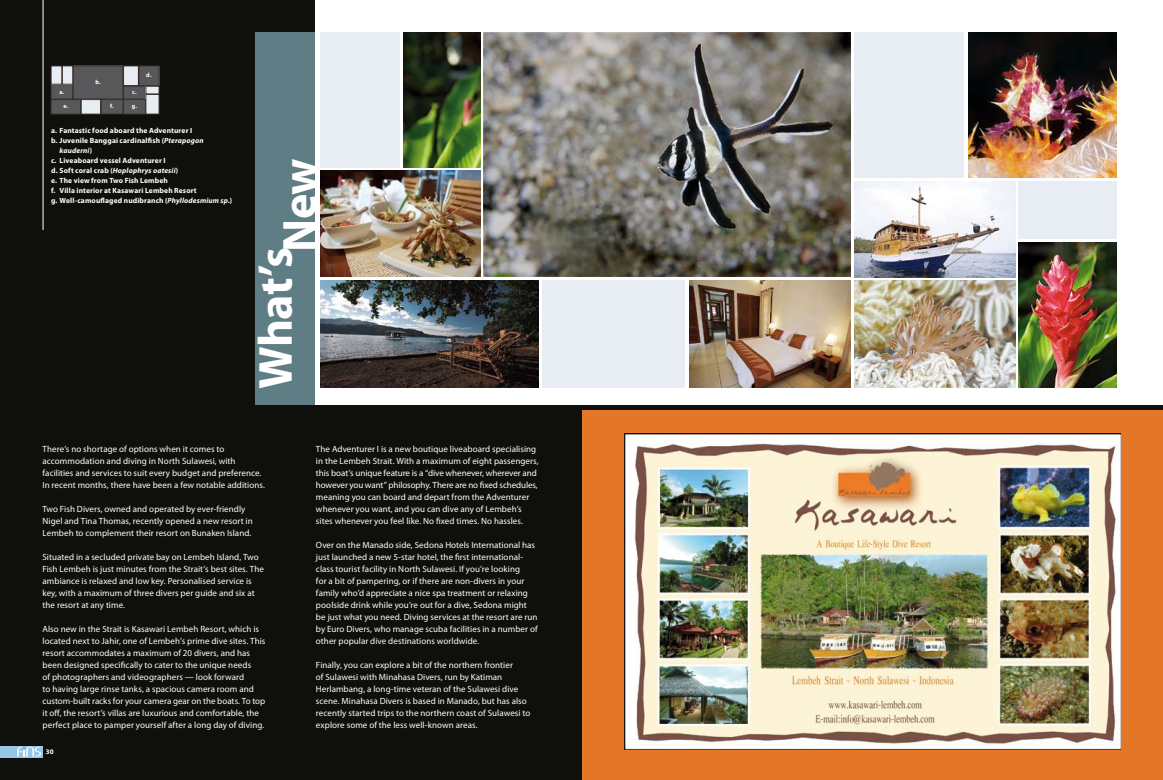
<style>
.page{position:relative;width:1163px;height:780px;background:#fff}
.page>*{position:absolute;margin:0;border:0;box-sizing:border-box;transform-origin:0 0}
.t1{font:700 48px "Myriad Pro";letter-spacing:-.015em;color:#fff}
.t2{font:9px/12px "Myriad Pro";letter-spacing:.005em;color:#fff}
.t3{font:700 7.5px "Myriad Pro";letter-spacing:.015em;color:#fff}
.t4{font:italic 700 7.5px "Myriad Pro";letter-spacing:.015em;color:#fff}
.t5{font:700 7px "Myriad Pro";color:#fff}
.t6{font:700 6px "Myriad Pro";color:#fff}
.s1{font-style:italic}
.s2{font-style:normal}
</style>
<div class="page">
<div style="left:581px;top:405px;width:581px;height:375px;background:#e47727"></div>
<img style="left:624px;top:433px;width:496px;height:316px">
<hr style="left:624px;top:409px;width:496px;height:1px;background:#71778d">
<div style="left:0;top:0;width:581px;height:780px;background:#0f0f0c"></div>
<div style="left:255px;top:32px;width:88px;height:373px;background:#5f7d84"></div>
<div style="left:315px;top:0;width:847px;height:405px;background:#fff"></div>
<div style="left:854px;top:32px;width:110px;height:145px;background:#e8edf4"></div>
<img style="left:320px;top:280px;width:219px;height:108px">
<img style="left:689px;top:280px;width:161px;height:107px">
<img style="left:854px;top:181px;width:161px;height:96px">
<img style="left:320px;top:170px;width:160px;height:107px">
<img style="left:1018px;top:242px;width:98px;height:145px">
<img style="left:483px;top:32px;width:367px;height:245px">
<img style="left:854px;top:280px;width:161px;height:107px">
<img style="left:403px;top:32px;width:77px;height:135px">
<div style="left:542px;top:280px;width:143px;height:108px;background:#e8edf4"></div>
<div style="left:1018px;top:181px;width:98px;height:58px;background:#e8edf4"></div>
<div style="left:320px;top:32px;width:80px;height:135px;background:#e8edf4"></div>
<img style="left:968px;top:32px;width:148px;height:146px">
<div style="left:0;top:745px;width:42px;height:12px;background:#96c7e6"></div>
<svg style="left:17px;top:746px;width:24px;height:10px"></svg>
<hr style="left:43px;top:0;width:1px;height:230px;background:#fff">
<div style="left:123px;top:66px;width:15px;height:20px;background:#e8edf4"></div>
<div style="left:123px;top:66px;width:15px;height:20px;border:1px solid #39302c"></div>
<div style="left:51px;top:100px;width:30px;height:14px;background:#58585a"></div>
<div style="left:51px;top:99px;width:30px;height:15px;border:1px solid #39302c"></div>
<div style="left:101px;top:100px;width:22px;height:14px;background:#58585a"></div>
<div style="left:101px;top:99px;width:22px;height:15px;border:1px solid #39302c"></div>
<div style="left:123px;top:86px;width:22px;height:13px;background:#58585a"></div>
<div style="left:123px;top:86px;width:22px;height:13px;border:1px solid #39302c"></div>
<div style="left:51px;top:85px;width:22px;height:14px;background:#58585a"></div>
<div style="left:51px;top:85px;width:22px;height:14px;border:1px solid #39302c"></div>
<div style="left:146px;top:94px;width:13px;height:20px;background:#e8edf4"></div>
<div style="left:73px;top:66px;width:50px;height:33px;background:#58585a"></div>
<div style="left:73px;top:66px;width:50px;height:33px;border:1px solid #39302c"></div>
<div style="left:123px;top:100px;width:22px;height:14px;background:#58585a"></div>
<div style="left:123px;top:99px;width:22px;height:15px;border:1px solid #39302c"></div>
<div style="left:62px;top:66px;width:11px;height:18px;background:#e8edf4"></div>
<div style="left:62px;top:66px;width:11px;height:18px;border:1px solid #39302c"></div>
<div style="left:81px;top:100px;width:19px;height:14px;background:#e8edf4"></div>
<div style="left:81px;top:99px;width:20px;height:15px;border:1px solid #39302c"></div>
<div style="left:146px;top:86px;width:13px;height:8px;background:#e8edf4"></div>
<div style="left:146px;top:86px;width:13px;height:8px;border:1px solid #39302c"></div>
<div style="left:51px;top:66px;width:11px;height:18px;background:#e8edf4"></div>
<div style="left:51px;top:66px;width:11px;height:18px;border:1px solid #39302c"></div>
<div style="left:139px;top:66px;width:20px;height:20px;background:#58585a"></div>
<div style="left:139px;top:66px;width:20px;height:20px;border:1px solid #39302c"></div>
<p class="t6" style="left:95px;top:78px;width:7px">b.</p>
<p class="t6" style="left:59px;top:88px;width:6px">a.</p>
<p class="t6" style="left:132px;top:88px;width:6px">c.</p>
<p class="t6" style="left:63px;top:102px;width:6px">e.</p>
<p class="t6" style="left:110px;top:102px;width:5px">f.</p>
<p class="t6" style="left:132px;top:102px;width:7px">g.</p>
<p class="t6" style="left:146px;top:71px;width:7px">d.</p>
<p class="t3" style="left:51px;top:125px;width:143px">a. Fantastic food aboard the Adventurer I</p>
<p class="t3" style="left:51px;top:135px;width:154px">b. Juvenile Banggai cardinalfish (<span class="s1">Pterapogon</span></p>
<p class="t4" style="left:60px;top:145px;width:34px">kauderni<span class="s2">)</span></p>
<p class="t3" style="left:51px;top:155px;width:116px">c. Liveaboard vessel Adventurer I</p>
<p class="t3" style="left:51px;top:165px;width:129px">d. Soft coral crab (<span class="s1">Hoplophrys oatesii</span>)</p>
<p class="t3" style="left:51px;top:175px;width:118px">e. The view from Two Fish Lembeh</p>
<p class="t3" style="left:51px;top:185px;width:147px">f. Villa interior at Kasawari Lembeh Resort</p>
<p class="t3" style="left:51px;top:195px;width:183px">g. Well-camouflaged nudibranch (<span class="s1">Phyllodesmium sp.</span>)</p>
<h1 class="t1" style="left:268px;top:252px;width:95px;rotate:-90deg">New</h1>
<h1 class="t1" style="left:244px;top:389px;width:144px;rotate:-90deg">What’s</h1>
<p class="t2" style="left:43px;top:443px;width:224px">There’s no shortage of options when it comes to accommodation and diving in North Sulawesi, with facilities and services to suit every budget and preference.<br>In recent months, there have been a few notable additions.</p>
<p class="t2" style="left:43px;top:503px;width:212px">Two Fish Divers, owned and operated by ever-friendly<br>Nigel and Tina Thomas, recently opened a new resort in<br>Lembeh to complement their resort on Bunaken Island.</p>
<p class="t2" style="left:43px;top:551px;width:223px">Situated in a secluded private bay on Lembeh Island, Two Fish Lembeh is just minutes from the Strait’s best sites. The ambiance is relaxed and low key. Personalised service is key, with a maximum of three divers per guide and six at the resort at any time.</p>
<p class="t2" style="left:43px;top:623px;width:224px">Also new in the Strait is Kasawari Lembeh Resort, which is located next to Jahir, one of Lembeh’s prime dive sites. This resort accommodates a maximum of 20 divers, and has been designed specifically to cater to the unique needs<br>of photographers and videographers — look forward<br>to having large rinse tanks, a spacious camera room and custom-built racks for your camera gear on the boats. To top it off, the resort’s villas are luxurious and comfortable, the perfect place to pamper yourself after a long day of diving.</p>
<p class="t5" style="left:46px;top:747px;width:9px">30</p>
<p class="t2" style="left:316px;top:443px;width:224px">The Adventurer I is a new boutique liveaboard specialising in the Lembeh Strait. With a maximum of eight passengers, this boat’s unique feature is a “dive whenever, wherever and however you want” philosophy. There are no fixed schedules, meaning you can board and depart from the Adventurer whenever you want, and you can dive any of Lembeh’s sites whenever you feel like. No fixed times. No hassles.</p>
<p class="t2" style="left:316px;top:539px;width:223px">Over on the Manado side, Sedona Hotels International has just launched a new 5-star hotel, the first international&shy;class tourist facility in North Sulawesi. If you’re looking<br>for a bit of pampering, or if there are non-divers in your family who’d appreciate a nice spa treatment or relaxing poolside drink while you’re out for a dive, Sedona might be just what you need. Diving services at the resort are run by Euro Divers, who manage scuba facilities in a number of other popular dive destinations worldwide.</p>
<p class="t2" style="left:316px;top:659px;width:216px">Finally, you can explore a bit of the northern frontier<br>of Sulawesi with Minahasa Divers, run by Katiman Herlambang, a long-time veteran of the Sulawesi dive scene. Minahasa Divers is based in Manado, but has also recently started trips to the northern coast of Sulawesi to explore some of the less well-known areas.</p>
</div>
